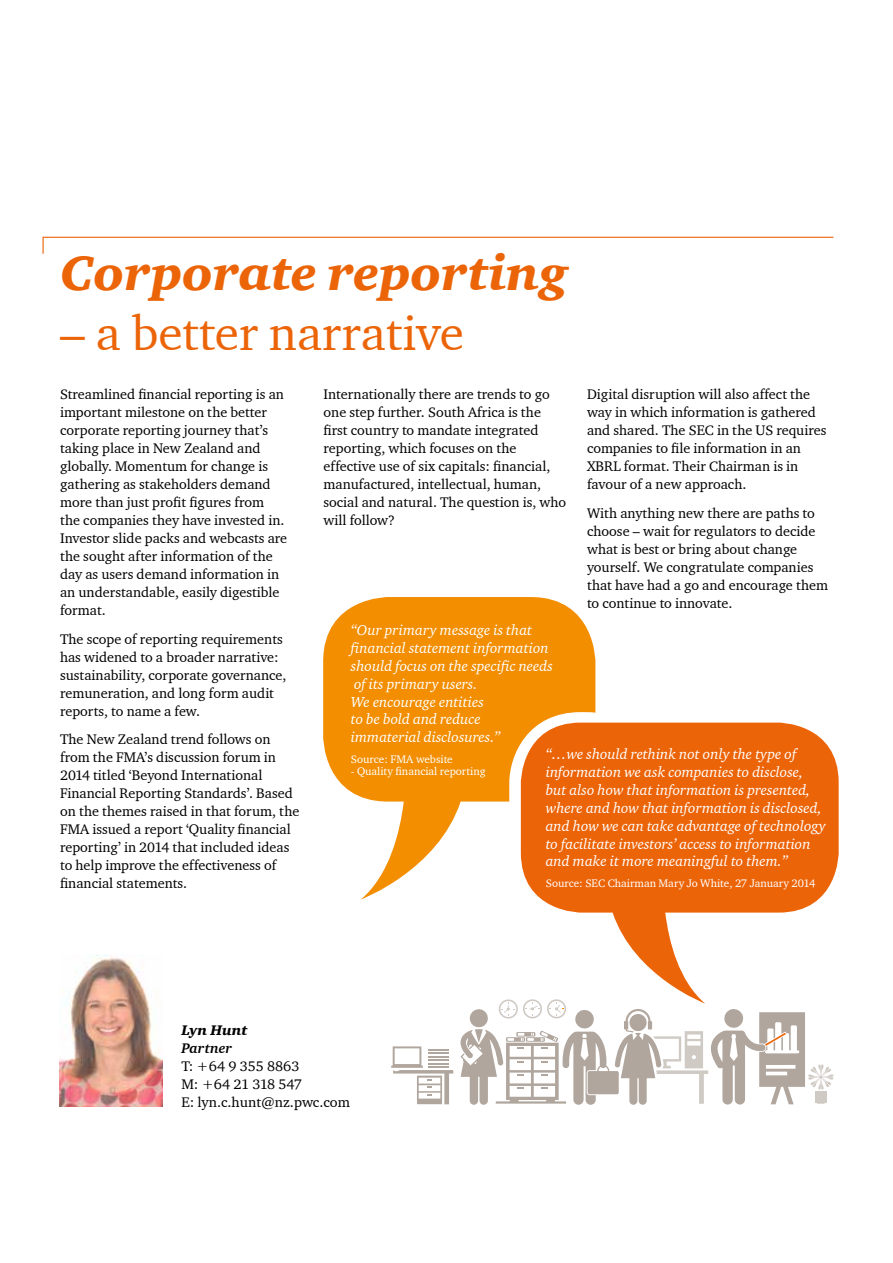
<style>
.page{position:relative;width:893px;height:1263px;background:#fff}
.page>*{position:absolute;margin:0;border:0;box-sizing:border-box;transform-origin:0 0}
.t1{font:49.5px "Charter ITC Blac Ital";color:#ec6408}
.t2{font:49.5px "Charter ITC";color:#ec6408}
.t3{font:italic 14.85px/17.9px "Charter ITC";color:#fff}
.t4{font:14.25px/18px "Charter ITC";color:#000}
.t5{font:14.25px "Charter ITC Blac Ital";color:#000}
.t6{font:italic 700 14.25px "Charter ITC";color:#000}
.t7{font:11.25px "Charter ITC";color:#fff}
</style>
<div class="page">
<svg style="left:391px;top:1046px;width:62px;height:58px"></svg>
<svg style="left:460px;top:999px;width:374px;height:106px"></svg>
<svg style="left:42px;top:236px;width:792px;height:18px"></svg>
<svg style="left:323px;top:597px;width:272px;height:302px;fill:#f28e00"></svg>
<svg style="left:521px;top:723px;width:318px;height:280px;fill:#ec6408"></svg>
<img style="left:60px;top:954px;width:103px;height:153px">
<h1 class="t1" style="left:60px;top:243px;width:509px">Corporate reporting</h1>
<h1 class="t2" style="left:60px;top:302px;width:406px">– a better narrative</h1>
<p class="t4" style="left:60px;top:385px;width:229px">Streamlined financial reporting is an important milestone on the better corporate reporting journey that’s taking place in New Zealand and globally. Momentum for change is gathering as stakeholders demand more than just profit figures from the companies they have invested in.<br>Investor slide packs and webcasts are the sought after information of the day as users demand information in an understandable, easily digestible format.</p>
<p class="t4" style="left:60px;top:629px;width:228px">The scope of reporting requirements has widened to a broader narrative: sustainability, corporate governance, remuneration, and long form audit reports, to name a few.</p>
<p class="t4" style="left:60px;top:730px;width:241px">The New Zealand trend follows on from the FMA’s discussion forum in 2014 titled ‘Beyond International Financial Reporting Standards’. Based on the themes raised in that forum, the FMA issued a report ‘Quality financial reporting’ in 2014 that included ideas to help improve the effectiveness of financial statements.</p>
<p class="t4" style="left:324px;top:385px;width:244px">Internationally there are trends to go one step further. South Africa is the first country to mandate integrated reporting, which focuses on the effective use of six capitals: financial, manufactured, intellectual, human, social and natural. The question is, who will follow?</p>
<p class="t4" style="left:587px;top:385px;width:241px">Digital disruption will also affect the way in which information is gathered and shared. The SEC in the US requires companies to file information in an XBRL format. Their Chairman is in favour of a new approach.</p>
<p class="t4" style="left:587px;top:503px;width:243px">With anything new there are paths to choose – wait for regulators to decide what is best or bring about change yourself. We congratulate companies that have had a go and encourage them to continue to innovate.</p>
<p class="t3" style="left:351px;top:621px;width:204px">“Our primary message is that financial statement information should focus on the specific needs of its primary users.<br>We encourage entities<br>to be bold and reduce immaterial disclosures.”</p>
<p class="t7" style="left:351px;top:752px;width:103px">Source: FMA website</p>
<p class="t7" style="left:351px;top:764px;width:136px">- Quality financial reporting</p>
<p class="t3" style="left:546px;top:745px;width:281px">“…we should rethink not only the type of information we ask companies to disclose, but also how that information is presented, where and how that information is disclosed, and how we can take advantage of technology to facilitate investors’ access to information and make it more meaningful to them.”</p>
<p class="t7" style="left:546px;top:876px;width:271px">Source: SEC Chairman Mary Jo White, 27 January 2014</p>
<p class="t5" style="left:181px;top:1021px;width:68px">Lyn Hunt</p>
<p class="t6" style="left:181px;top:1039px;width:52px">Partner</p>
<p class="t4" style="left:181px;top:1057px;width:170px">T: +64 9 355 8863<br>M: +64 21 318 547<br>E: lyn.c.hunt@nz.pwc.com</p>
</div>
